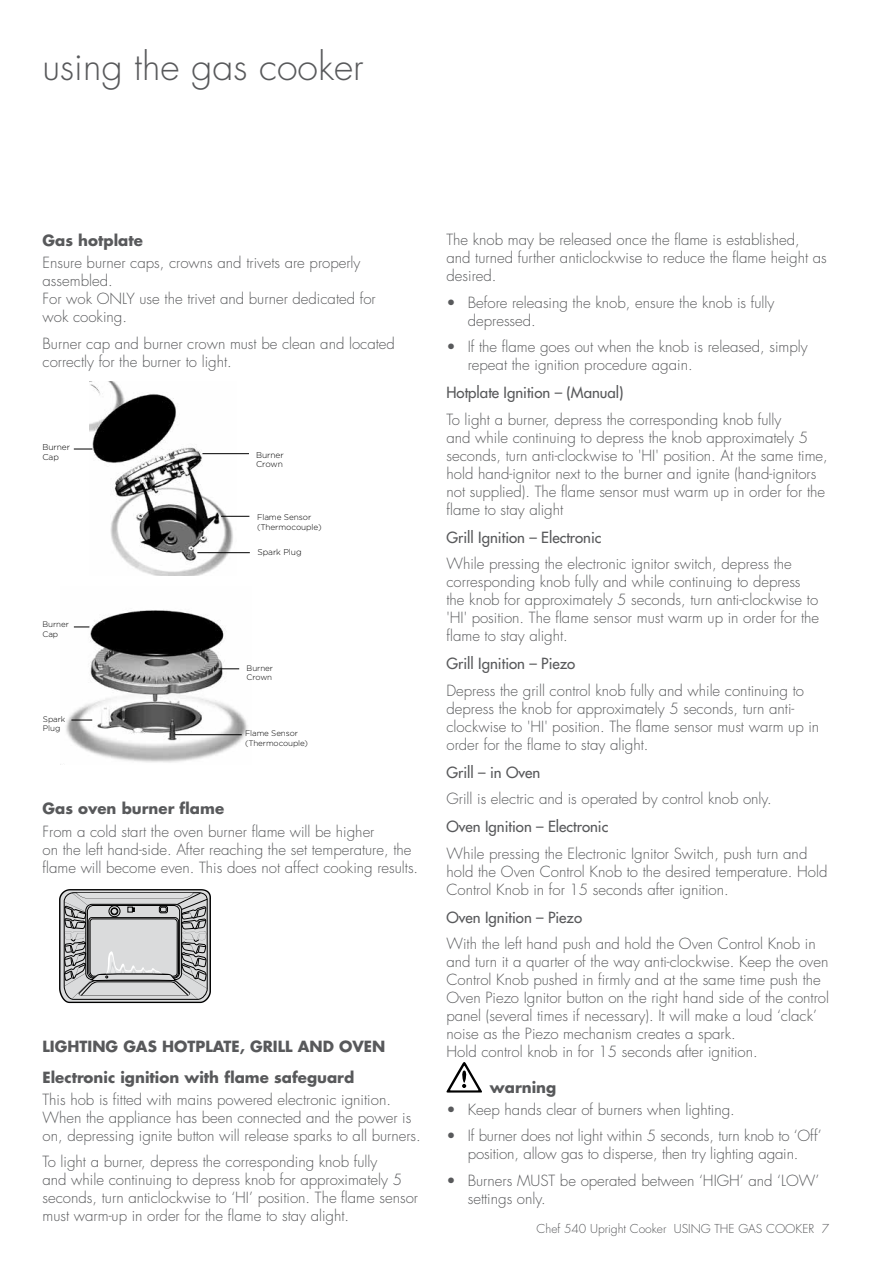
<style>
.page{position:relative;width:893px;height:1263px;background:#fff}
.page>*{position:absolute;margin:0;border:0;box-sizing:border-box;transform-origin:0 0}
.t1{font:300 37.5px "Futura LT";color:#58595b}
.t2{font:18px "Westinghouse Gothic Bk";color:#000}
.t3{font:300 15px/18px "Futura LT";color:#58595b}
.t4{font:15px "Futura LT";color:#58595b}
.t5{font:700 15px/30.8px "Futura LT";color:#58595b}
.t6{font:300 12px "Futura LT";color:#58595b}
.t7{font:300 8.4px/9.6px "Gotham";letter-spacing:-.01em;color:#000}
.t8{font:300 8.25px/9.4px "Gotham";letter-spacing:-.01em;color:#000}
.t9{font:300 8.1px/9.1px "Gotham";letter-spacing:-.01em;color:#000}
.s1{font-family:"Westinghouse Gothic Bk";font-weight:400;font-size:18px;color:#000}
</style>
<div class="page">
<img style="left:89px;top:382px;width:148px;height:194px">
<svg style="left:74px;top:449px;width:18px;height:1px"></svg>
<hr style="left:202px;top:453px;width:47px;height:1px;background:#000">
<svg style="left:221px;top:516px;width:28px;height:1px"></svg>
<hr style="left:197px;top:552px;width:53px;height:1px;background:#000">
<img style="left:66px;top:610px;width:182px;height:153px">
<svg style="left:74px;top:627px;width:15px;height:1px"></svg>
<svg style="left:218px;top:668px;width:21px;height:1px"></svg>
<hr style="left:175px;top:734px;width:67px;height:1px;background:#000">
<svg style="left:71px;top:720px;width:21px;height:1px"></svg>
<svg style="left:59px;top:889px;width:152px;height:114px;background:#ababac"></svg>
<svg style="left:446px;top:1062px;width:36px;height:30px"></svg>
<h1 class="t1" style="left:43px;top:43px;width:323px">using the gas cooker</h1>
<p class="t5" style="left:43px;top:225px;width:102px">Gas hotplate</p>
<p class="t3" style="left:43px;top:254px;width:335px">Ensure burner caps, crowns and trivets are properly assembled.<br>For wok ONLY use the trivet and burner dedicated for wok cooking.</p>
<p class="t3" style="left:43px;top:335px;width:354px">Burner cap and burner crown must be clean and located correctly for the burner to light.</p>
<p class="t7" style="left:43px;top:442px;width:29px">Burner<br>Cap</p>
<p class="t9" style="left:43px;top:620px;width:28px">Burner<br>Cap</p>
<p class="t9" style="left:43px;top:714px;width:24px">Spark<br>Plug</p>
<p class="t7" style="left:256px;top:450px;width:29px">Burner<br>Crown</p>
<p class="t8" style="left:257px;top:513px;width:66px">Flame Sensor (Thermocouple)</p>
<p class="t7" style="left:257px;top:547px;width:46px">Spark Plug</p>
<p class="t9" style="left:247px;top:663px;width:28px">Burner<br>Crown</p>
<p class="t9" style="left:245px;top:729px;width:65px">Flame Sensor (Thermocouple)</p>
<p class="t5" style="left:43px;top:793px;width:183px">Gas oven burner flame</p>
<p class="t3" style="left:43px;top:823px;width:377px">From a cold start the oven burner flame will be higher<br>on the left hand-side. After reaching the set temperature, the flame will become even. This does not affect cooking results.</p>
<p class="t5" style="left:43px;top:1031px;width:344px">LIGHTING GAS HOTPLATE, GRILL AND OVEN<br>Electronic ignition with flame safeguard</p>
<p class="t3" style="left:43px;top:1091px;width:380px">This hob is fitted with mains powered electronic ignition.<br>When the appliance has been connected and the power is on, depressing ignite button will release sparks to all burners.</p>
<p class="t3" style="left:43px;top:1153px;width:377px">To light a burner, depress the corresponding knob fully<br>and while continuing to depress knob for approximately 5 seconds, turn anticlockwise to ‘HI’ position. The flame sensor must warm-up in order for the flame to stay alight.</p>
<p class="t3" style="left:446px;top:231px;width:382px">The knob may be released once the flame is established, and turned further anticlockwise to reduce the flame height as desired.</p>
<p class="t3" style="left:468px;top:294px;width:308px;text-indent:-21px">• Before releasing the knob, ensure the knob is fully depressed.</p>
<p class="t3" style="left:468px;top:338px;width:342px;text-indent:-21px">• If the flame goes out when the knob is released, simply repeat the ignition procedure again.</p>
<p class="t4" style="left:446px;top:383px;width:179px">Hotplate Ignition – (Manual)</p>
<p class="t3" style="left:446px;top:411px;width:383px">To light a burner, depress the corresponding knob fully<br>and while continuing to depress the knob approximately 5 seconds, turn anti-clockwise to 'HI' position. At the same time, hold hand-ignitor next to the burner and ignite (hand-ignitors not supplied). The flame sensor must warm up in order for the flame to stay alight</p>
<p class="t4" style="left:446px;top:528px;width:157px">Grill Ignition – Electronic</p>
<p class="t3" style="left:446px;top:555px;width:374px">While pressing the electronic ignitor switch, depress the corresponding knob fully and while continuing to depress the knob for approximately 5 seconds, turn anti-clockwise to 'HI' position. The flame sensor must warm up in order for the flame to stay alight.</p>
<p class="t4" style="left:446px;top:654px;width:130px">Grill Ignition – Piezo</p>
<p class="t3" style="left:446px;top:682px;width:374px">Depress the grill control knob fully and while continuing to depress the knob for approximately 5 seconds, turn anti&shy;clockwise to 'HI' position. The flame sensor must warm up in order for the flame to stay alight.</p>
<p class="t4" style="left:446px;top:763px;width:95px">Grill – in Oven</p>
<p class="t3" style="left:446px;top:790px;width:327px">Grill is electric and is operated by control knob only.</p>
<p class="t4" style="left:446px;top:817px;width:163px">Oven Ignition – Electronic</p>
<p class="t3" style="left:446px;top:845px;width:383px">While pressing the Electronic Ignitor Switch, push turn and hold the Oven Control Knob to the desired temperature. Hold<br>Control Knob in for 15 seconds after ignition.</p>
<p class="t4" style="left:446px;top:908px;width:137px">Oven Ignition – Piezo</p>
<p class="t3" style="left:446px;top:935px;width:384px">With the left hand push and hold the Oven Control Knob in and turn it a quarter of the way anti-clockwise. Keep the oven Control Knob pushed in firmly and at the same time push the Oven Piezo Ignitor button on the right hand side of the control panel (several times if necessary). It will make a loud ‘clack’ noise as the Piezo mechanism creates a spark.<br>Hold control knob in for 15 seconds after ignition.</p>
<p class="t5" style="left:489px;top:1071px;width:69px"><span class="s1">W</span>warning</p>
<p class="t2" style="left:501px;top:1076px;width:50px">ARNING</p>
<p class="t3" style="left:446px;top:1101px;width:290px">• Keep hands clear of burners when lighting.</p>
<p class="t3" style="left:446px;top:1127px;width:377px;text-align:center">• If burner does not light within 5 seconds, turn knob to ‘Off’ position, allow gas to disperse, then try lighting again.</p>
<p class="t3" style="left:468px;top:1172px;width:353px;text-indent:-21px">• Burners MUST be operated between ‘HIGH’ and ‘LOW’ settings only.</p>
<p class="t6" style="left:537px;top:1221px;width:294px">Chef 540 Upright Cooker USING THE GAS COOKER 7</p>
</div>
